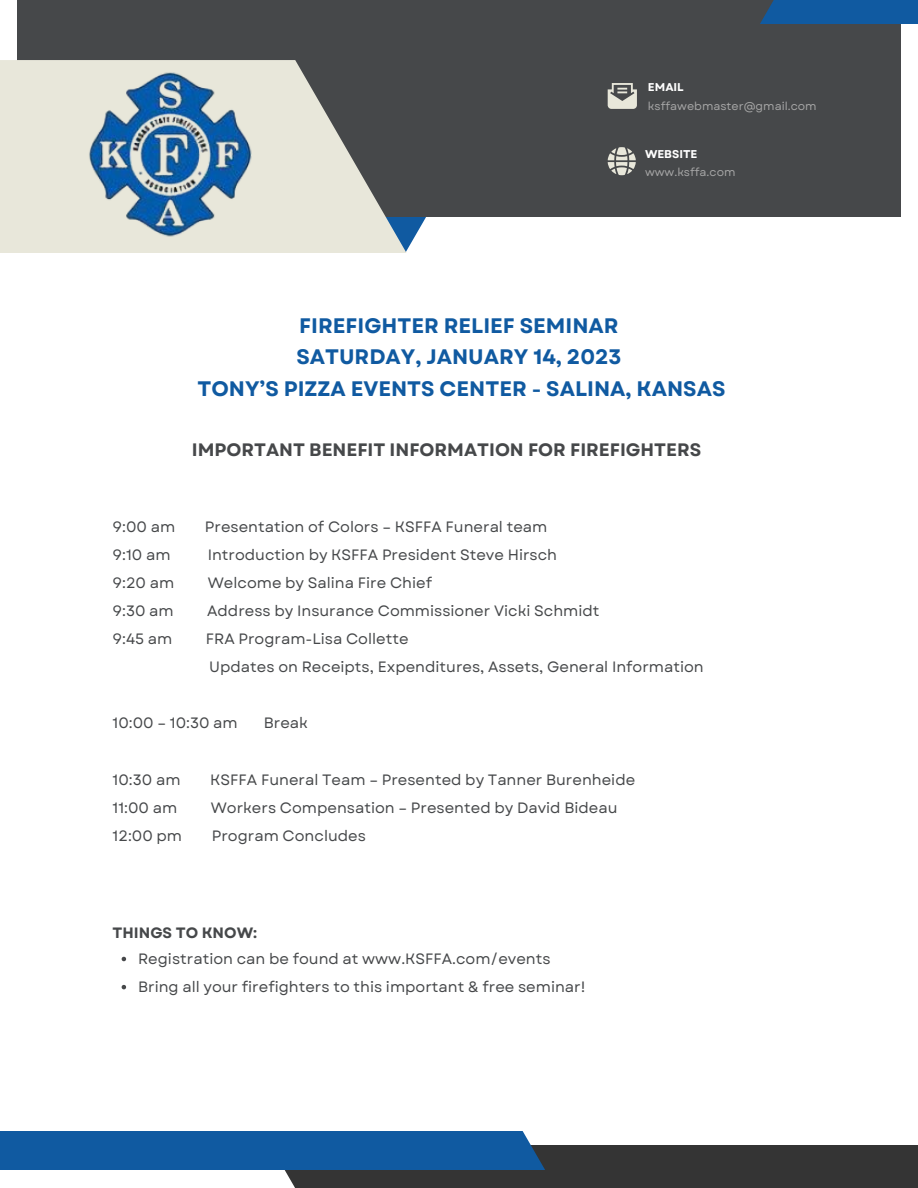
<style>
.page{position:relative;width:918px;height:1188px;background:#fff}
.page>*{position:absolute;margin:0;border:0;box-sizing:border-box;transform-origin:0 0}
.t1{font:700 21px/31.5px "Garet";color:#105aa1;text-align:center}
.t2{font:700 18px "Garet";color:#46484a}
.t3{font:15px/28.2px "Garet";color:#46484a}
.t4{font:700 15px "Garet";color:#46484a}
.t5{font:11.25px "Garet";color:#a6a6a6}
.t6{font:700 11.25px "Garet";color:#fff}
</style>
<div class="page">
<svg style="left:407px;top:217px;width:19px;height:33px"></svg>
<div style="left:17px;top:0;width:884px;height:217px;background:#46484a"></div>
<svg style="left:0;top:60px;width:407px;height:192px;fill:#e8e7da"></svg>
<div style="left:760px;top:0;width:158px;height:24px;background:#105aa1"></div>
<svg style="left:0;top:1131px;width:918px;height:57px"></svg>
<svg style="left:608px;top:83px;width:29px;height:26px"></svg>
<svg style="left:608px;top:147px;width:28px;height:28px"></svg>
<img style="left:77px;top:65px;width:195px;height:178px">
<svg style="left:122px;top:957px;width:4px;height:4px"></svg>
<svg style="left:122px;top:985px;width:4px;height:4px"></svg>
<p class="t6" style="left:648px;top:79px;width:37px">EMAIL</p>
<p class="t5" style="left:648px;top:98px;width:170px">ksffawebmaster@gmail.com</p>
<p class="t6" style="left:645px;top:146px;width:54px">WEBSITE</p>
<p class="t5" style="left:645px;top:164px;width:92px">www.ksffa.com</p>
<h1 class="t1" style="left:197px;top:310px;width:530px">FIREFIGHTER RELIEF SEMINAR<br>SATURDAY, JANUARY 14, 2023<br>TONY’S PIZZA EVENTS CENTER - SALINA, KANSAS</h1>
<p class="t2" style="left:192px;top:437px;width:511px">IMPORTANT BENEFIT INFORMATION FOR FIREFIGHTERS</p>
<p class="t3" style="left:113px;top:512px;width:64px">9:00 am</p>
<p class="t3" style="left:205px;top:512px;width:344px">Presentation of Colors – KSFFA Funeral team</p>
<p class="t3" style="left:113px;top:540px;width:59px">9:10 am</p>
<p class="t3" style="left:208px;top:540px;width:351px">Introduction by KSFFA President Steve Hirsch</p>
<p class="t3" style="left:113px;top:568px;width:63px">9:20 am</p>
<p class="t3" style="left:208px;top:568px;width:226px">Welcome by Salina Fire Chief</p>
<p class="t3" style="left:113px;top:597px;width:63px">9:30 am</p>
<p class="t3" style="left:207px;top:597px;width:394px">Address by Insurance Commissioner Vicki Schmidt</p>
<p class="t3" style="left:113px;top:625px;width:61px">9:45 am</p>
<p class="t3" style="left:206px;top:625px;width:500px">FRA Program-Lisa Collette<br>Updates on Receipts, Expenditures, Assets, General Information</p>
<p class="t3" style="left:113px;top:709px;width:127px">10:00 – 10:30 am</p>
<p class="t3" style="left:264px;top:709px;width:46px">Break</p>
<p class="t3" style="left:113px;top:765px;width:69px">10:30 am</p>
<p class="t3" style="left:210px;top:765px;width:427px">KSFFA Funeral Team – Presented by Tanner Burenheide</p>
<p class="t3" style="left:113px;top:793px;width:66px">11:00 am</p>
<p class="t3" style="left:211px;top:793px;width:408px">Workers Compensation – Presented by David Bideau</p>
<p class="t3" style="left:113px;top:822px;width:71px">12:00 pm</p>
<p class="t3" style="left:212px;top:822px;width:156px">Program Concludes</p>
<p class="t4" style="left:113px;top:922px;width:146px">THINGS TO KNOW:</p>
<p class="t3" style="left:138px;top:944px;width:449px">Registration can be found at www.KSFFA.com/events<br>Bring all your firefighters to this important &amp; free seminar!</p>
</div>
